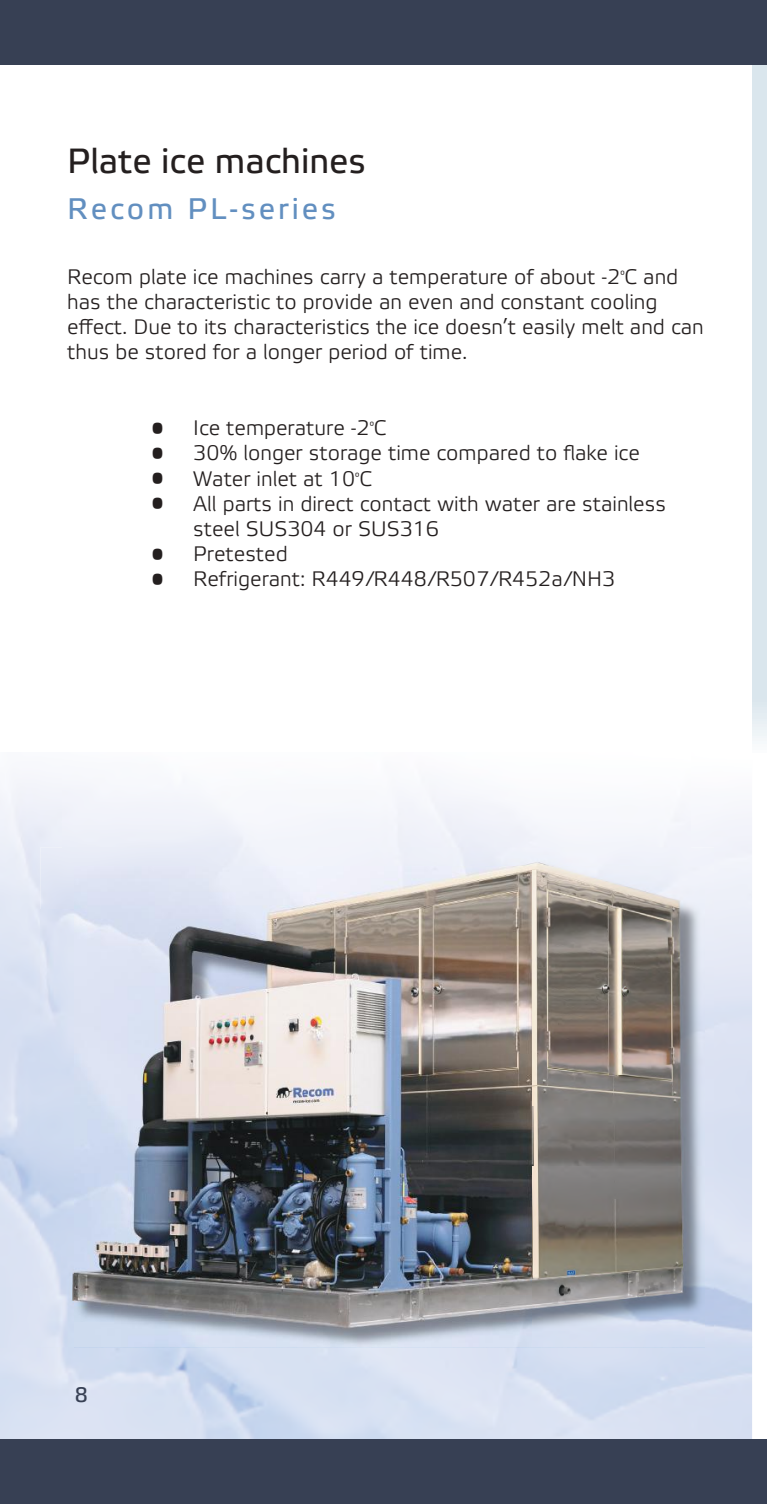
<style>
.page{position:relative;width:767px;height:1504px;background:#fff}
.page>*{position:absolute;margin:0;border:0;box-sizing:border-box;transform-origin:0 0}
.t1{font:35px "Etelka Text Pro";color:#241f1f}
.t2{font:29.75px "Etelka Text Pro";letter-spacing:.1em;color:#628fc0}
.t3{font:21px/25.2px "Etelka Light Pro";color:#241f1f}
.t4{font:21px "Etelka Text Pro";color:#374054}
</style>
<div class="page">
<div style="left:752px;top:32px;width:14px;height:720px;background:#dae6ed"></div>
<div style="left:0;top:0;width:766px;height:64px;background:#374054"></div>
<div style="left:0;top:1439px;width:766px;height:64px;background:#374054"></div>
<img style="left:74px;top:909px;width:630px;height:438px">
<img style="left:40px;top:847px;width:673px;height:62px">
<img style="left:40px;top:909px;width:34px;height:437px">
<h1 class="t1" style="left:67px;top:142px;width:300px">Plate ice machines</h1>
<h2 class="t2" style="left:67px;top:192px;width:270px">Recom PL-series</h2>
<p class="t3" style="left:67px;top:265px;width:638px">Recom plate ice machines carry a temperature of about -2<sup>°</sup>C and has the characteristic to provide an even and constant cooling effect. Due to its characteristics the ice doesn’t easily melt and can thus be stored for a longer period of time.</p>
<p class="t3" style="left:151px;top:416px;width:14px;text-align:justify">• • • •</p>
<p class="t3" style="left:151px;top:542px;width:14px">• •</p>
<p class="t3" style="left:193px;top:416px;width:474px">Ice temperature -2<sup>°</sup>C<br>30% longer storage time compared to flake ice<br>Water inlet at 10<sup>°</sup>C<br>All parts in direct contact with water are stainless steel SUS304 or SUS316<br>Pretested<br>Refrigerant: R449/R448/R507/R452a/NH3</p>
<p class="t4" style="left:75px;top:1383px;width:15px">8</p>
</div>
